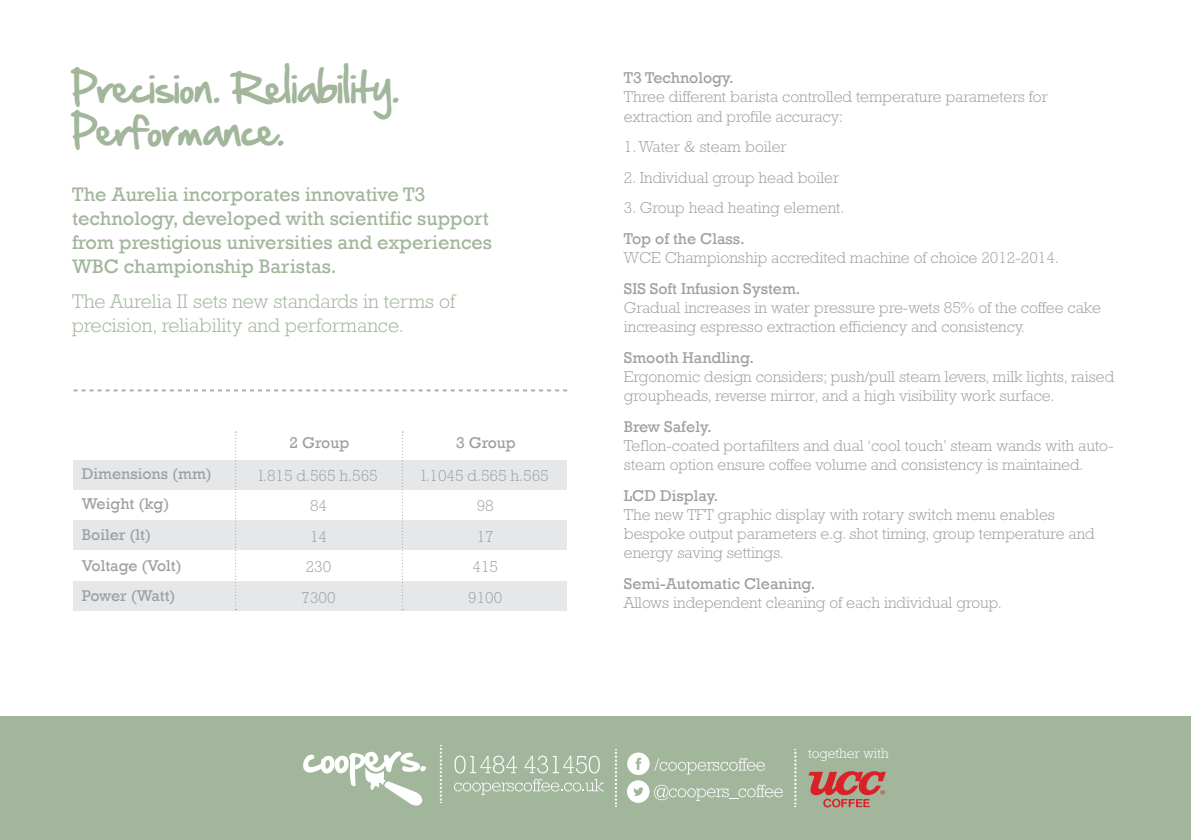
<style>
.page{position:relative;width:1191px;height:840px;background:#fff}
.page>*{position:absolute;margin:0;border:0;box-sizing:border-box;transform-origin:0 0}
.t1{font:36px/43.2px "Hand Of Sean";color:#a1b69b}
.t2{font:20px/24px "Rockwell";color:#a1b69b}
.t3{font:300 20px/24px "Rockwell";color:#a1b69b}
.t4{font:300 16px/30.6px "Rockwell";color:#9d9fa2}
.t5{font:16px/30.6px "Rockwell";color:#9d9fa2}
.t6{font:300 14px "Rockwell";color:#fff}
</style>
<div class="page">
<div style="left:0;top:715px;width:1191px;height:124px;background:#a1b69b"></div>
<svg style="left:303px;top:751px;width:123px;height:55px"></svg>
<svg style="left:627px;top:752px;width:138px;height:22px"></svg>
<svg style="left:454px;top:755px;width:150px;height:39px"></svg>
<svg style="left:627px;top:780px;width:156px;height:22px"></svg>
<svg style="left:440px;top:745px;width:2px;height:58px"></svg>
<svg style="left:615px;top:749px;width:2px;height:58px"></svg>
<svg style="left:808px;top:771px;width:78px;height:36px"></svg>
<svg style="left:794px;top:749px;width:2px;height:58px"></svg>
<svg style="left:73px;top:389px;width:494px;height:2px"></svg>
<div style="left:73px;top:460px;width:494px;height:29px;background:#e6e7e8"></div>
<div style="left:73px;top:519px;width:494px;height:30px;background:#e6e7e8"></div>
<div style="left:73px;top:580px;width:494px;height:29px;background:#e6e7e8"></div>
<svg style="left:235px;top:431px;width:2px;height:175px"></svg>
<svg style="left:402px;top:431px;width:1px;height:175px"></svg>
<h1 class="t1" style="left:72px;top:66px;width:330px">Precision. Reliability.<br>Performance.</h1>
<p class="t2" style="left:72px;top:182px;width:421px">The Aurelia incorporates innovative T3 technology, developed with scientific support from prestigious universities and experiences WBC championship Baristas.</p>
<p class="t3" style="left:72px;top:289px;width:385px">The Aurelia II sets new standards in terms of precision, reliability and performance.</p>
<p class="t5" style="left:82px;top:458px;width:131px">Dimensions (mm)<br>Weight (kg)<br>Boiler (lt)<br>Voltage (Volt)<br>Power (Watt)</p>
<p class="t5" style="left:290px;top:427px;width:61px">2 Group</p>
<p class="t5" style="left:456px;top:427px;width:61px">3 Group</p>
<p class="t4" style="left:259px;top:459px;width:120px;text-align:center">l.815 d.565 h.565<br>84<br>14<br>230<br>7300</p>
<p class="t4" style="left:422px;top:459px;width:128px;text-align:center">l.1045 d.565 h.565<br>98<br>17<br>415<br>9100</p>
<p class="t5" style="left:624px;top:63px;width:112px">T3 Technology.</p>
<p class="t4" style="left:624px;top:87px;width:426px;line-height:19.2px">Three different barista controlled temperature parameters for extraction and profile accuracy:</p>
<p class="t4" style="left:624px;top:131px;width:164px">1. Water &amp; steam boiler</p>
<p class="t4" style="left:624px;top:162px;width:217px">2. Individual group head boiler</p>
<p class="t4" style="left:624px;top:192px;width:222px">3. Group head heating element.</p>
<p class="t5" style="left:624px;top:223px;width:123px">Top of the Class.</p>
<p class="t4" style="left:624px;top:242px;width:436px">WCE Championship accredited machine of choice 2012-2014.</p>
<p class="t5" style="left:624px;top:273px;width:178px">SIS Soft Infusion System.</p>
<p class="t4" style="left:624px;top:298px;width:479px;line-height:19.2px">Gradual increases in water pressure pre-wets 85% of the coffee cake increasing espresso extraction efficiency and consistency.</p>
<p class="t5" style="left:624px;top:342px;width:132px">Smooth Handling.</p>
<p class="t4" style="left:624px;top:366px;width:492px;line-height:19.2px">Ergonomic design considers; push/pull steam levers, milk lights, raised groupheads, reverse mirror, and a high visibility work surface.</p>
<p class="t5" style="left:624px;top:411px;width:90px">Brew Safely.</p>
<p class="t4" style="left:624px;top:435px;width:491px;line-height:19.2px">Teflon-coated portafilters and dual ‘cool touch’ steam wands with auto&shy;steam option ensure coffee volume and consistency is maintained.</p>
<p class="t5" style="left:624px;top:480px;width:96px">LCD Display.</p>
<p class="t4" style="left:624px;top:504px;width:472px;line-height:19.2px">The new TFT graphic display with rotary switch menu enables bespoke output parameters e.g. shot timing, group temperature and energy saving settings.</p>
<p class="t5" style="left:624px;top:568px;width:193px">Semi-Automatic Cleaning.</p>
<p class="t4" style="left:624px;top:587px;width:379px">Allows independent cleaning of each individual group.</p>
<p class="t6" style="left:808px;top:745px;width:82px">together with</p>
</div>
